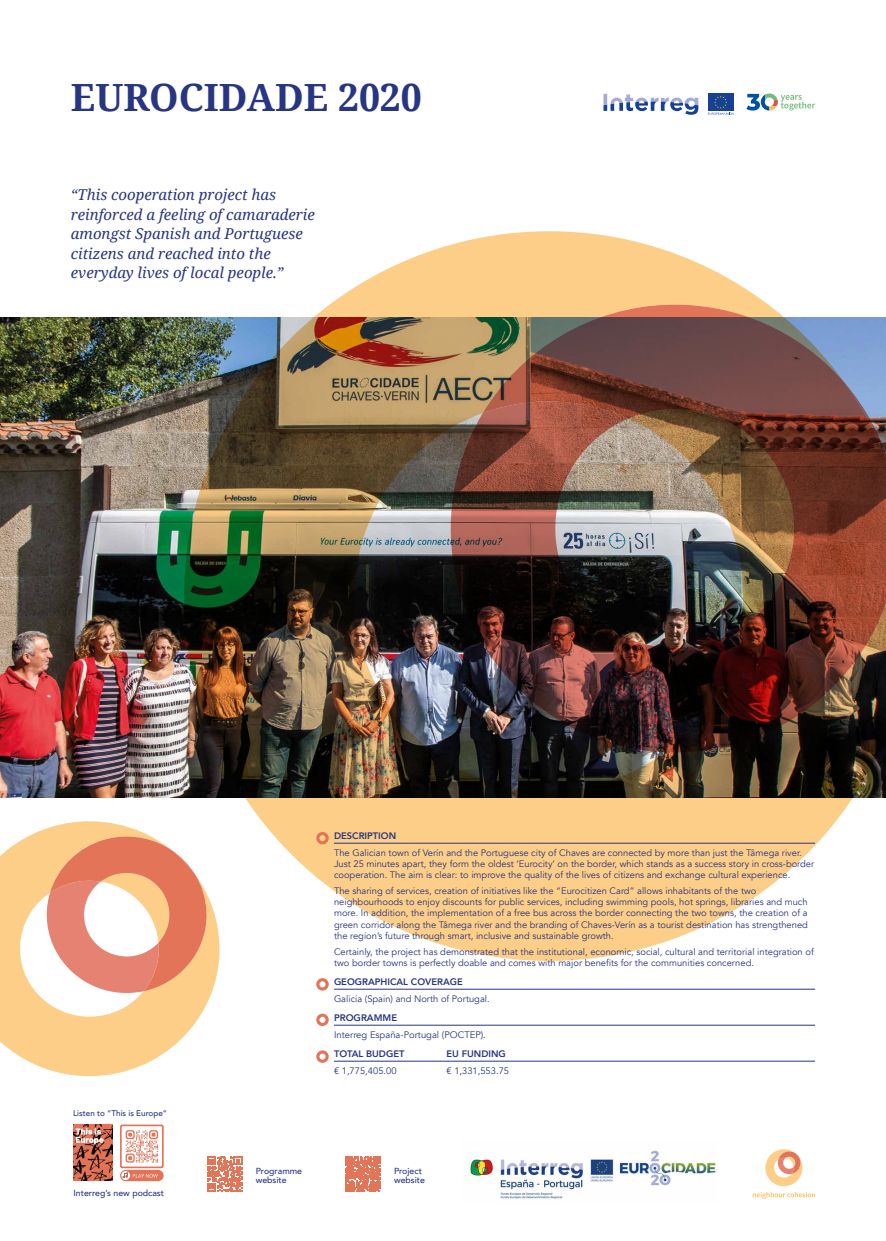
<style>
.page{position:relative;width:886px;height:1241px;background:#fff}
.page>*{position:absolute;margin:0;border:0;box-sizing:border-box;transform-origin:0 0}
.t1{font:700 37.5px "Noto Serif";color:#283583}
.t2{font:italic 15px/19.4px "Noto Serif";color:#283583}
.t3{font:9.44px "Avenir";color:#283583}
.t4{font:800 9.44px "Avenir";color:#283583}
.t5{font:9.38px/11.2px "Avenir";color:#283583}
.t6{font:800 9.38px "Avenir";color:#283583}
.t7{font:500 8.75px/8.8px "Avenir";color:#283583}
.t8{font:500 8.12px "Avenir";color:#283583}
</style>
<div class="page">
<img style="left:0;top:317px;width:181px;height:480px">
<svg style="left:207px;top:1156px;width:35px;height:35px"></svg>
<svg style="left:345px;top:1156px;width:36px;height:35px"></svg>
<svg style="left:603px;top:94px;width:95px;height:21px"></svg>
<div style="left:708px;top:94px;width:25px;height:17px;background:#164194"></div>
<svg style="left:708px;top:96px;width:25px;height:19px"></svg>
<svg style="left:746px;top:93px;width:69px;height:17px"></svg>
<svg style="left:765px;top:1149px;width:37px;height:36px"></svg>
<svg style="left:753px;top:1192px;width:62px;height:6px"></svg>
<img style="left:181px;top:231px;width:705px;height:760px">
<img style="left:449px;top:383px;width:34px;height:369px">
<img style="left:483px;top:304px;width:403px;height:453px">
<svg style="left:0;top:821px;width:220px;height:254px;fill:#fcce88"></svg>
<svg style="left:47px;top:836px;width:160px;height:156px"></svg>
<img style="left:469px;top:1145px;width:247px;height:54px">
<hr style="left:334px;top:842px;width:481px;height:1px;background:#283583">
<hr style="left:334px;top:988px;width:481px;height:1px;background:#283583">
<hr style="left:334px;top:1024px;width:481px;height:1px;background:#283583">
<hr style="left:334px;top:1060px;width:481px;height:1px;background:#283583">
<div style="left:316px;top:1013px;width:13px;height:12px;border:3px solid #e47458;border-radius:50%"></div>
<div style="left:316px;top:978px;width:13px;height:12px;border:3px solid #e47458;border-radius:50%"></div>
<div style="left:316px;top:831px;width:13px;height:13px;border:3px solid #e47458;border-radius:50%"></div>
<div style="left:316px;top:1050px;width:13px;height:12px;border:3px solid #e47458;border-radius:50%"></div>
<svg style="left:120px;top:1124px;width:44px;height:56px"></svg>
<img style="left:73px;top:1124px;width:39px;height:56px">
<svg style="left:76px;top:1127px;width:28px;height:17px"></svg>
<h1 class="t1" style="left:71px;top:71px;width:352px">EUROCIDADE 2020</h1>
<h2 class="t2" style="left:71px;top:185px;width:245px">“This cooperation project has reinforced a feeling of camaraderie amongst Spanish and Portuguese citizens and reached into the everyday lives of local people.”</h2>
<p class="t8" style="left:73px;top:1105px;width:96px">Listen to “This is Europe”</p>
<p class="t6" style="left:334px;top:827px;width:64px">DESCRIPTION</p>
<p class="t5" style="left:334px;top:846px;width:482px">The Galician town of Verín and the Portuguese city of Chaves are connected by more than just the Tâmega river.<br>Just 25 minutes apart, they form the oldest ‘Eurocity’ on the border, which stands as a success story in cross-border cooperation. The aim is clear: to improve the quality of the lives of citizens and exchange cultural experience.</p>
<p class="t5" style="left:334px;top:885px;width:475px">The sharing of services, creation of initiatives like the “Eurocitizen Card” allows inhabitants of the two neighbourhoods to enjoy discounts for public services, including swimming pools, hot springs, libraries and much more. In addition, the implementation of a free bus across the border connecting the two towns, the creation of a green corridor along the Tâmega river and the branding of Chaves-Verín as a tourist destination has strengthened the region’s future through smart, inclusive and sustainable growth.</p>
<p class="t5" style="left:334px;top:945px;width:481px">Certainly, the project has demonstrated that the institutional, economic, social, cultural and territorial integration of two border towns is perfectly doable and comes with major benefits for the communities concerned.</p>
<p class="t6" style="left:334px;top:973px;width:130px">GEOGRAPHICAL COVERAGE</p>
<p class="t5" style="left:334px;top:992px;width:157px">Galicia (Spain) and North of Portugal.</p>
<p class="t4" style="left:334px;top:1008px;width:65px">PROGRAMME</p>
<p class="t3" style="left:334px;top:1028px;width:153px">Interreg España-Portugal (POCTEP).</p>
<p class="t6" style="left:334px;top:1045px;width:72px">TOTAL BUDGET</p>
<p class="t6" style="left:446px;top:1045px;width:61px">EU FUNDING</p>
<p class="t5" style="left:334px;top:1064px;width:64px">€ 1,775,405.00</p>
<p class="t5" style="left:446px;top:1064px;width:64px">€ 1,331,553.75</p>
<p class="t7" style="left:73px;top:1188px;width:92px">Interreg’s new podcast</p>
<p class="t7" style="left:256px;top:1165px;width:48px">Programme website</p>
<p class="t7" style="left:394px;top:1165px;width:32px">Project website</p>
</div>
